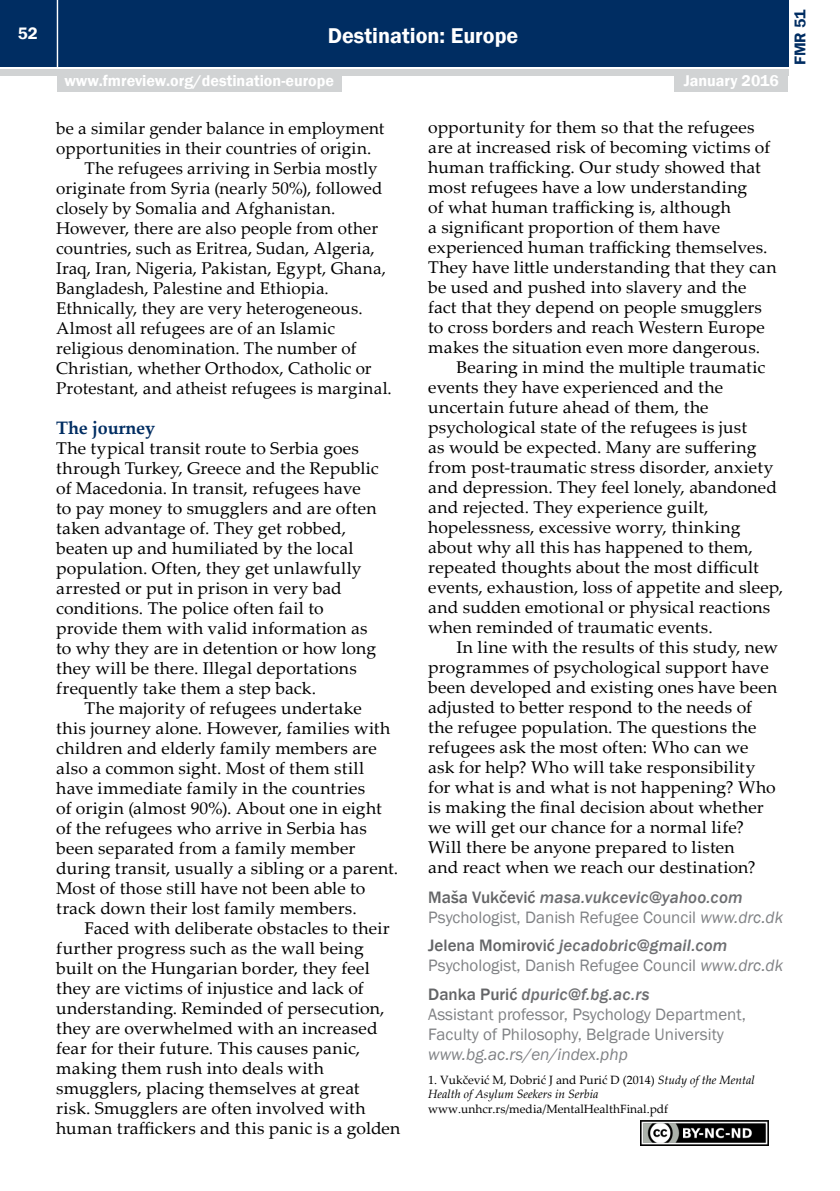
<style>
.page{position:relative;width:840px;height:1191px;background:#fff}
.page>*{position:absolute;margin:0;border:0;box-sizing:border-box;transform-origin:0 0}
.t1{font:600 22px "Franklin Gothic";color:#fff}
.t2{font:700 18px "Palatino Linotype";letter-spacing:-.01em;color:#002d62}
.t3{font:17px/20px "Palatino Linotype";letter-spacing:.01em;color:#000}
.t4{font:17px/20px "Franklin Gothic";color:#808285}
.t5{font:italic 17px "Franklin Gothic";color:#808285}
.t6{font:600 17px "Franklin Gothic";color:#fff}
.t7{font:600 16px "Franklin Gothic";color:#fff}
.t8{font:600 16px "Franklin Gothic";color:#002d62}
.t9{font:italic 12px/14.4px "Palatino Linotype";color:#000}
.t10{font:12px "Palatino Linotype";color:#000}
.s1{font-weight:500;color:#636466}
.s2{font-weight:500;font-style:italic;color:#6d6e71}
.s3{font-style:italic}
.s4{font-style:normal}
</style>
<div class="page">
<div style="left:0;top:0;width:787px;height:66px;background:#002d62"></div>
<div style="left:0;top:69px;width:787px;height:6px;background:#d1d3d4"></div>
<hr style="left:57px;top:0;width:1px;height:67px;background:#fff">
<div style="left:674px;top:74px;width:113px;height:18px;background:#d1d3d4"></div>
<div style="left:57px;top:74px;width:284px;height:18px;background:#d1d3d4"></div>
<img style="left:640px;top:1120px;width:128px;height:25px">
<p class="t6" style="left:18px;top:23px;width:21px">52</p>
<p class="t1" style="left:328px;top:22px;width:192px">Destination: Europe</p>
<p class="t7" style="left:64px;top:71px;width:271px">www.fmreview.org/destination-europe</p>
<p class="t7" style="left:683px;top:71px;width:97px">January 2016</p>
<p class="t8" style="left:789px;top:65px;width:57px;rotate:-90deg">FMR 51</p>
<p class="t3" style="left:56px;top:117px;width:329px">be a similar gender balance in employment</p>
<p class="t3" style="left:56px;top:137px;width:316px">opportunities in their countries of origin.</p>
<p class="t3" style="left:84px;top:157px;width:294px">The refugees arriving in Serbia mostly</p>
<p class="t3" style="left:56px;top:177px;width:327px">originate from Syria (nearly 50%), followed</p>
<p class="t3" style="left:56px;top:197px;width:280px">closely by Somalia and Afghanistan.</p>
<p class="t3" style="left:56px;top:217px;width:323px">However, there are also people from other</p>
<p class="t3" style="left:56px;top:237px;width:320px">countries, such as Eritrea, Sudan, Algeria,</p>
<p class="t3" style="left:56px;top:257px;width:331px">Iraq, Iran, Nigeria, Pakistan, Egypt, Ghana,</p>
<p class="t3" style="left:56px;top:277px;width:274px">Bangladesh, Palestine and Ethiopia.</p>
<p class="t3" style="left:56px;top:297px;width:308px">Ethnically, they are very heterogeneous.</p>
<p class="t3" style="left:56px;top:317px;width:280px">Almost all refugees are of an Islamic</p>
<p class="t3" style="left:56px;top:337px;width:302px">religious denomination. The number of</p>
<p class="t3" style="left:56px;top:357px;width:317px">Christian, whether Orthodox, Catholic or</p>
<p class="t3" style="left:56px;top:377px;width:337px">Protestant, and atheist refugees is marginal.</p>
<p class="t2" style="left:56px;top:415px;width:100px">The journey</p>
<p class="t3" style="left:56px;top:437px;width:324px">The typical transit route to Serbia goes through Turkey, Greece and the Republic of Macedonia. In transit, refugees have to pay money to smugglers and are often taken advantage of. They get robbed, beaten up and humiliated by the local population. Often, they get unlawfully arrested or put in prison in very bad conditions. The police often fail to provide them with valid information as to why they are in detention or how long they will be there. Illegal deportations frequently take them a step back.</p>
<p class="t3" style="left:56px;top:697px;width:343px;text-indent:28px">The majority of refugees undertake<br>this journey alone. However, families with children and elderly family members are also a common sight. Most of them still have immediate family in the countries<br>of origin (almost 90%). About one in eight of the refugees who arrive in Serbia has been separated from a family member during transit, usually a sibling or a parent.<br>Most of those still have not been able to track down their lost family members.</p>
<p class="t3" style="left:56px;top:917px;width:345px;text-indent:28px">Faced with deliberate obstacles to their further progress such as the wall being built on the Hungarian border, they feel they are victims of injustice and lack of understanding. Reminded of persecution, they are overwhelmed with an increased fear for their future. This causes panic, making them rush into deals with smugglers, placing themselves at great<br>risk. Smugglers are often involved with human traffickers and this panic is a golden</p>
<p class="t3" style="left:428px;top:117px;width:327px">opportunity for them so that the refugees</p>
<p class="t3" style="left:428px;top:137px;width:343px">are at increased risk of becoming victims of</p>
<p class="t3" style="left:428px;top:157px;width:334px">human trafficking. Our study showed that</p>
<p class="t3" style="left:428px;top:177px;width:320px">most refugees have a low understanding</p>
<p class="t3" style="left:428px;top:197px;width:304px">of what human trafficking is, although</p>
<p class="t3" style="left:428px;top:217px;width:293px">a significant proportion of them have</p>
<p class="t3" style="left:428px;top:237px;width:340px">experienced human trafficking themselves.</p>
<p class="t3" style="left:428px;top:257px;width:350px">They have little understanding that they can</p>
<p class="t3" style="left:428px;top:277px;width:319px">be used and pushed into slavery and the</p>
<p class="t3" style="left:428px;top:297px;width:335px">fact that they depend on people smugglers</p>
<p class="t3" style="left:428px;top:317px;width:338px">to cross borders and reach Western Europe</p>
<p class="t3" style="left:428px;top:337px;width:333px">makes the situation even more dangerous.</p>
<p class="t3" style="left:456px;top:357px;width:310px">Bearing in mind the multiple traumatic</p>
<p class="t3" style="left:428px;top:377px;width:296px">events they have experienced and the</p>
<p class="t3" style="left:428px;top:397px;width:282px">uncertain future ahead of them, the</p>
<p class="t3" style="left:428px;top:417px;width:320px">psychological state of the refugees is just</p>
<p class="t3" style="left:428px;top:437px;width:329px">as would be expected. Many are suffering</p>
<p class="t3" style="left:428px;top:457px;width:346px">from post-traumatic stress disorder, anxiety</p>
<p class="t3" style="left:428px;top:477px;width:350px">and depression. They feel lonely, abandoned</p>
<p class="t3" style="left:428px;top:497px;width:282px">and rejected. They experience guilt,</p>
<p class="t3" style="left:428px;top:517px;width:313px">hopelessness, excessive worry, thinking</p>
<p class="t3" style="left:428px;top:537px;width:326px">about why all this has happened to them,</p>
<p class="t3" style="left:428px;top:557px;width:332px">repeated thoughts about the most difficult</p>
<p class="t3" style="left:428px;top:577px;width:356px">events, exhaustion, loss of appetite and sleep,</p>
<p class="t3" style="left:428px;top:597px;width:343px">and sudden emotional or physical reactions</p>
<p class="t3" style="left:428px;top:617px;width:286px">when reminded of traumatic events.</p>
<p class="t3" style="left:456px;top:637px;width:323px">In line with the results of this study, new</p>
<p class="t3" style="left:428px;top:657px;width:342px">programmes of psychological support have</p>
<p class="t3" style="left:428px;top:677px;width:350px">been developed and existing ones have been</p>
<p class="t3" style="left:428px;top:697px;width:325px">adjusted to better respond to the needs of</p>
<p class="t3" style="left:428px;top:717px;width:329px">the refugee population. The questions the</p>
<p class="t3" style="left:428px;top:737px;width:322px">refugees ask the most often: Who can we</p>
<p class="t3" style="left:428px;top:757px;width:328px">ask for help? Who will take responsibility</p>
<p class="t3" style="left:428px;top:777px;width:349px">for what is and what is not happening? Who</p>
<p class="t3" style="left:428px;top:797px;width:337px">is making the final decision about whether</p>
<p class="t3" style="left:428px;top:817px;width:317px">we will get our chance for a normal life?</p>
<p class="t3" style="left:428px;top:837px;width:308px">Will there be anyone prepared to listen</p>
<p class="t3" style="left:428px;top:857px;width:329px">and react when we reach our destination?</p>
<p class="t4" style="left:428px;top:887px;width:356px"><span class="s1">Maša Vukčević</span> <span class="s2">masa.vukcevic@yahoo.com<br></span>Psychologist, Danish Refugee Council <span class="s3">www.drc.dk</span></p>
<p class="t4" style="left:428px;top:935px;width:356px"><span class="s1">Jelena Momirović</span> <span class="s2">jecadobric@gmail.com<br></span>Psychologist, Danish Refugee Council <span class="s3">www.drc.dk</span></p>
<p class="t4" style="left:428px;top:984px;width:319px"><span class="s1">Danka Purić</span> <span class="s2">dpuric@f.bg.ac.rs<br></span>Assistant professor, Psychology Department,<br>Faculty of Philosophy, Belgrade University</p>
<p class="t5" style="left:428px;top:1043px;width:201px">www.bg.ac.rs/en/index.php</p>
<p class="t9" style="left:428px;top:1072px;width:328px"><span class="s4">1. Vukčević M, Dobrić J and Purić D (2014)</span> Study of the Mental<br>Health of Asylum Seekers in Serbia</p>
<p class="t10" style="left:428px;top:1099px;width:241px">www.unhcr.rs/media/MentalHealthFinal.pdf</p>
</div>
